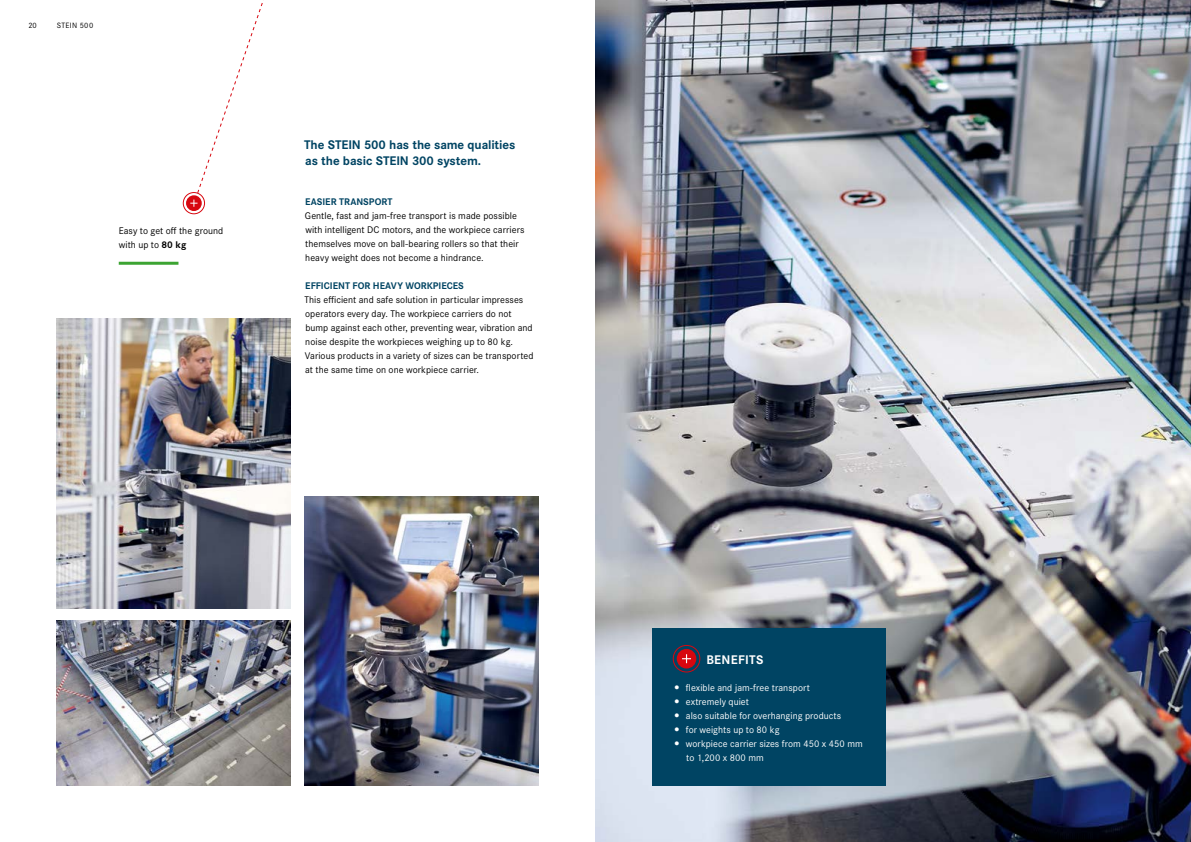
<style>
.page{position:relative;width:1191px;height:842px;background:#fff}
.page>*{position:absolute;margin:0;border:0;box-sizing:border-box;transform-origin:0 0}
.t1{font:700 13px/16px "Corporate S Pro";letter-spacing:-.01em;color:#004463}
.t2{font:700 13px "Corporate S Pro";letter-spacing:.02em;color:#fff}
.t3{font:10px/14px "Corporate S Pro";letter-spacing:.005em;color:#000}
.t4{font:10px/14px "Corporate S Pro";letter-spacing:.005em;color:#fff}
.t5{font:700 10px "Corporate S Pro";color:#004463}
.t6{font:8px "Corporate S Pro";letter-spacing:.04em;color:#000}
.s1{font-weight:700}
</style>
<div class="page">
<img style="left:595px;top:0;width:596px;height:842px">
<img style="left:57px;top:319px;width:234px;height:289px">
<img style="left:57px;top:621px;width:234px;height:164px">
<img style="left:305px;top:496px;width:234px;height:289px">
<div style="left:652px;top:628px;width:234px;height:158px;background:#004463"></div>
<div style="left:673px;top:645px;width:27px;height:27px;border:1px solid #d7070f;border-radius:50%"></div>
<div style="left:677px;top:650px;width:18px;height:17px;background:#d7070f;border-radius:50%"></div>
<div style="left:676px;top:649px;width:20px;height:19px;border:2px solid #d7070f;border-radius:50%"></div>
<svg style="left:682px;top:654px;width:9px;height:9px"></svg>
<div style="left:183px;top:192px;width:22px;height:22px;border:1px solid #d7070f;border-radius:50%"></div>
<div style="left:187px;top:196px;width:14px;height:14px;background:#d7070f;border-radius:50%"></div>
<div style="left:186px;top:195px;width:16px;height:16px;border:2px solid #d7070f;border-radius:50%"></div>
<hr style="left:119px;top:262px;width:59px;height:3px;background:#3ca432">
<svg style="left:190px;top:0;width:74px;height:207px"></svg>
<p class="t6" style="left:28px;top:20px;width:10px">20</p>
<p class="t6" style="left:57px;top:20px;width:38px">STEIN 500</p>
<p class="t3" style="left:119px;top:223px;width:106px">Easy to get off the ground with up to <span class="s1">80 kg</span></p>
<h1 class="t1" style="left:304px;top:136px;width:213px">The STEIN 500 has the same qualities as the basic STEIN 300 system.</h1>
<p class="t5" style="left:305px;top:194px;width:89px">EASIER TRANSPORT</p>
<p class="t3" style="left:305px;top:208px;width:221px">Gentle, fast and jam-free transport is made possible with intelligent DC motors, and the workpiece carriers themselves move on ball-bearing rollers so that their heavy weight does not become a hindrance.</p>
<p class="t5" style="left:305px;top:278px;width:160px">EFFICIENT FOR HEAVY WORKPIECES</p>
<p class="t3" style="left:304px;top:292px;width:230px">This efficient and safe solution in particular impresses operators every day. The workpiece carriers do not bump against each other, preventing wear, vibration and noise despite the workpieces weighing up to 80 kg.<br>Various products in a variety of sizes can be transported at the same time on one workpiece carrier.</p>
<h1 class="t2" style="left:706px;top:649px;width:59px">BENEFITS</h1>
<p class="t4" style="left:686px;top:680px;width:178px">flexible and jam-free transport<br>extremely quiet<br>also suitable for overhanging products<br>for weights up to 80 kg<br>workpiece carrier sizes from 450 x 450 mm to 1,200 x 800 mm</p>
</div>
